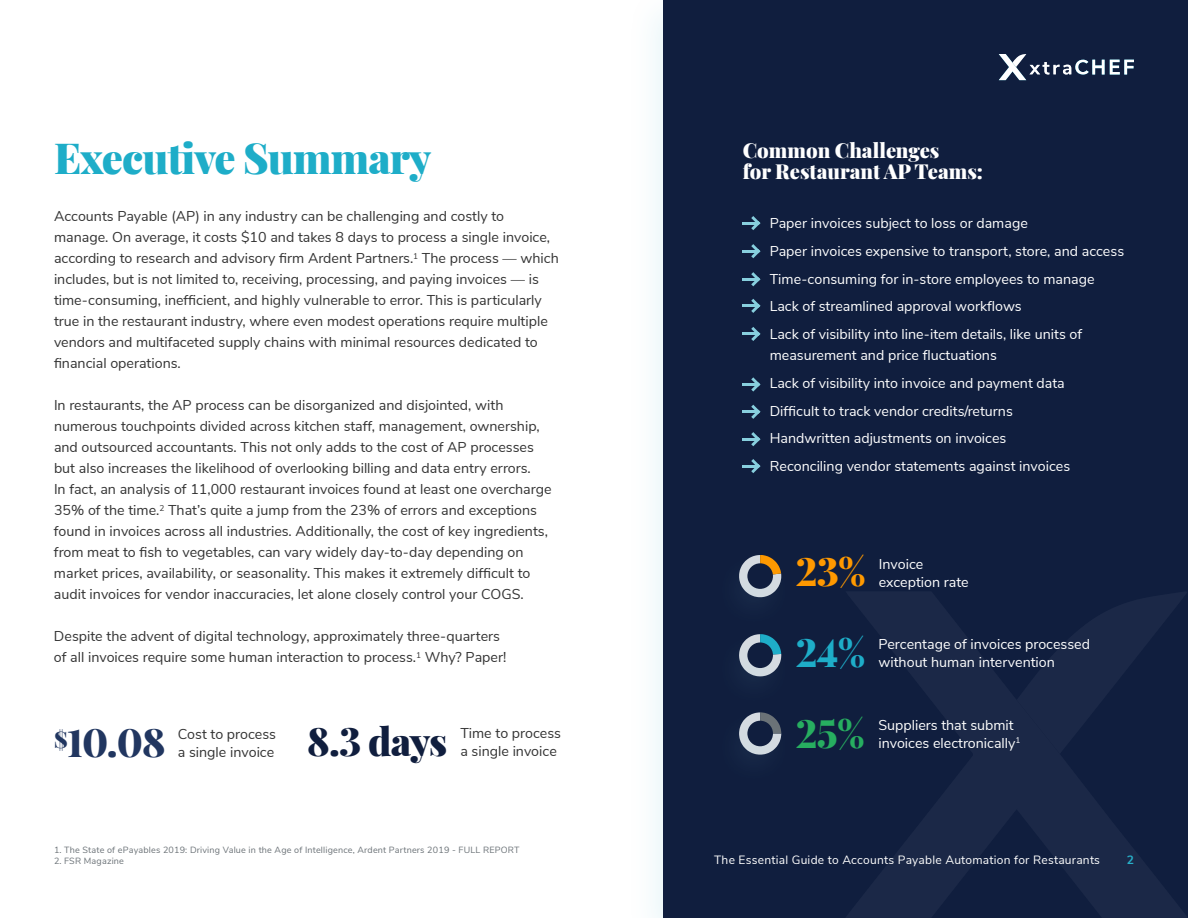
<style>
.page{position:relative;width:1188px;height:918px;background:#fff}
.page>*{position:absolute;margin:0;border:0;box-sizing:border-box;transform-origin:0 0}
.t1{font:42px "Playfair Display";letter-spacing:-.02em;color:#1eadc8}
.t2{font:38.4px "Playfair Display";color:#101e3e}
.t3{font:38.4px "Playfair Display";color:#213660}
.t4{font:38.4px "Playfair Display";color:#f90}
.t5{font:38.4px "Playfair Display";color:#1eadc8}
.t6{font:38.4px "Playfair Display";color:#27ae60}
.t7{font:20.25px/21px "Playfair Display";color:#fff}
.t8{font:14.25px/21px "Nunito Sans";color:#333}
.t9{font:14.25px/27.8px "Nunito Sans";color:#fff}
.t10{font:12px "Nunito Sans";letter-spacing:.02em;color:#fff}
.t11{font:700 12px "Nunito Sans";color:#1eadc8}
.t12{font:9px "Nunito Sans";letter-spacing:.02em;color:#6b7277}
.t13{font:8.25px "Nunito Sans";color:#fff}
</style>
<div class="page">
<div style="left:627px;top:0;width:561px;height:918px;background:#fafdfd"></div>
<div style="left:663px;top:0;width:525px;height:918px;background:#101e3e"></div>
<div style="left:713px;top:548px;width:82px;height:83px;background:#87cfde;opacity:.2"></div>
<div style="left:747px;top:563px;width:26px;height:26px;background:#101e3e;border-radius:50%"></div>
<div style="left:713px;top:627px;width:82px;height:83px;background:#87cfde;opacity:.2"></div>
<div style="left:747px;top:642px;width:26px;height:26px;background:#101e3e;border-radius:50%"></div>
<div style="left:713px;top:705px;width:82px;height:83px;background:#87cfde;opacity:.2"></div>
<div style="left:747px;top:721px;width:26px;height:25px;background:#101e3e;border-radius:50%"></div>
<svg style="left:751px;top:216px;width:9px;height:14px"></svg>
<hr style="left:743px;top:222px;width:15px;height:3px;background:#87cfde">
<svg style="left:751px;top:272px;width:9px;height:14px"></svg>
<hr style="left:743px;top:278px;width:15px;height:3px;background:#87cfde">
<svg style="left:751px;top:244px;width:9px;height:14px"></svg>
<hr style="left:743px;top:250px;width:15px;height:3px;background:#87cfde">
<svg style="left:751px;top:299px;width:9px;height:14px"></svg>
<hr style="left:743px;top:304px;width:15px;height:3px;background:#87cfde">
<svg style="left:751px;top:327px;width:9px;height:14px"></svg>
<hr style="left:743px;top:332px;width:15px;height:3px;background:#87cfde">
<svg style="left:751px;top:377px;width:9px;height:15px"></svg>
<hr style="left:743px;top:383px;width:15px;height:3px;background:#87cfde">
<svg style="left:751px;top:405px;width:9px;height:14px"></svg>
<hr style="left:743px;top:410px;width:15px;height:3px;background:#87cfde">
<svg style="left:751px;top:432px;width:9px;height:14px"></svg>
<hr style="left:743px;top:438px;width:15px;height:3px;background:#87cfde">
<svg style="left:751px;top:459px;width:9px;height:14px"></svg>
<hr style="left:743px;top:465px;width:15px;height:3px;background:#87cfde">
<svg style="left:847px;top:592px;width:339px;height:326px"></svg>
<svg style="left:999px;top:54px;width:135px;height:26px"></svg>
<h1 class="t1" style="left:54px;top:126px;width:379px">Executive Summary</h1>
<p class="t8" style="left:54px;top:205px;width:506px">Accounts Payable (AP) in any industry can be challenging and costly to manage. On average, it costs $10 and takes 8 days to process a single invoice, according to research and advisory firm Ardent Partners.<sup>1</sup> The process — which includes, but is not limited to, receiving, processing, and paying invoices — is time-consuming, inefficient, and highly vulnerable to error. This is particularly true in the restaurant industry, where even modest operations require multiple vendors and multifaceted supply chains with minimal resources dedicated to financial operations.</p>
<p class="t8" style="left:54px;top:394px;width:499px">In restaurants, the AP process can be disorganized and disjointed, with numerous touchpoints divided across kitchen staff, management, ownership, and outsourced accountants. This not only adds to the cost of AP processes but also increases the likelihood of overlooking billing and data entry errors.<br>In fact, an analysis of 11,000 restaurant invoices found at least one overcharge 35% of the time.<sup>2</sup> That’s quite a jump from the 23% of errors and exceptions found in invoices across all industries. Additionally, the cost of key ingredients, from meat to fish to vegetables, can vary widely day-to-day depending on market prices, availability, or seasonality. This makes it extremely difficult to audit invoices for vendor inaccuracies, let alone closely control your COGS.</p>
<p class="t8" style="left:54px;top:625px;width:454px">Despite the advent of digital technology, approximately three-quarters of all invoices require some human interaction to process.<sup>1</sup> Why? Paper!</p>
<h2 class="t2" style="left:307px;top:711px;width:142px">8.3 days</h2>
<h2 class="t3" style="left:54px;top:712px;width:113px"><sup>$</sup>10.08</h2>
<p class="t8" style="left:460px;top:722px;width:102px">Time to process</p>
<p class="t8" style="left:178px;top:724px;width:100px;line-height:18px">Cost to process a single invoice</p>
<p class="t8" style="left:460px;top:740px;width:98px">a single invoice</p>
<p class="t12" style="left:54px;top:843px;width:467px">1. The State of ePayables 2019: Driving Value in the Age of Intelligence, Ardent Partners 2019 - FULL REPORT</p>
<p class="t12" style="left:54px;top:854px;width:72px">2. FSR Magazine</p>
<h3 class="t7" style="left:743px;top:138px;width:242px">Common Challenges<br>for Restaurant AP Teams:</h3>
<p class="t9" style="left:770px;top:208px;width:356px">Paper invoices subject to loss or damage<br>Paper invoices expensive to transport, store, and access Time-consuming for in-store employees to manage Lack of streamlined approval workflows<br>Lack of visibility into line-item details, like units of</p>
<p class="t9" style="left:770px;top:340px;width:302px">measurement and price fluctuations<br>Lack of visibility into invoice and payment data Difficult to track vendor credits/returns Handwritten adjustments on invoices Reconciling vendor statements against invoices</p>
<h2 class="t4" style="left:796px;top:542px;width:71px">23%</h2>
<p class="t9" style="left:879px;top:550px;width:46px">Invoice</p>
<p class="t9" style="left:879px;top:568px;width:91px">exception rate</p>
<h2 class="t5" style="left:796px;top:622px;width:71px">24%</h2>
<p class="t9" style="left:879px;top:629px;width:213px">Percentage of invoices processed</p>
<p class="t9" style="left:879px;top:647px;width:178px">without human intervention</p>
<h2 class="t6" style="left:796px;top:703px;width:70px">25%</h2>
<p class="t9" style="left:878px;top:715px;width:139px;line-height:18px">Suppliers that submit invoices electronically</p>
<p class="t13" style="left:1016px;top:734px;width:6px">1</p>
<p class="t10" style="left:714px;top:851px;width:387px">The Essential Guide to Accounts Payable Automation for Restaurants</p>
<p class="t11" style="left:1127px;top:851px;width:9px">2</p>
</div>
